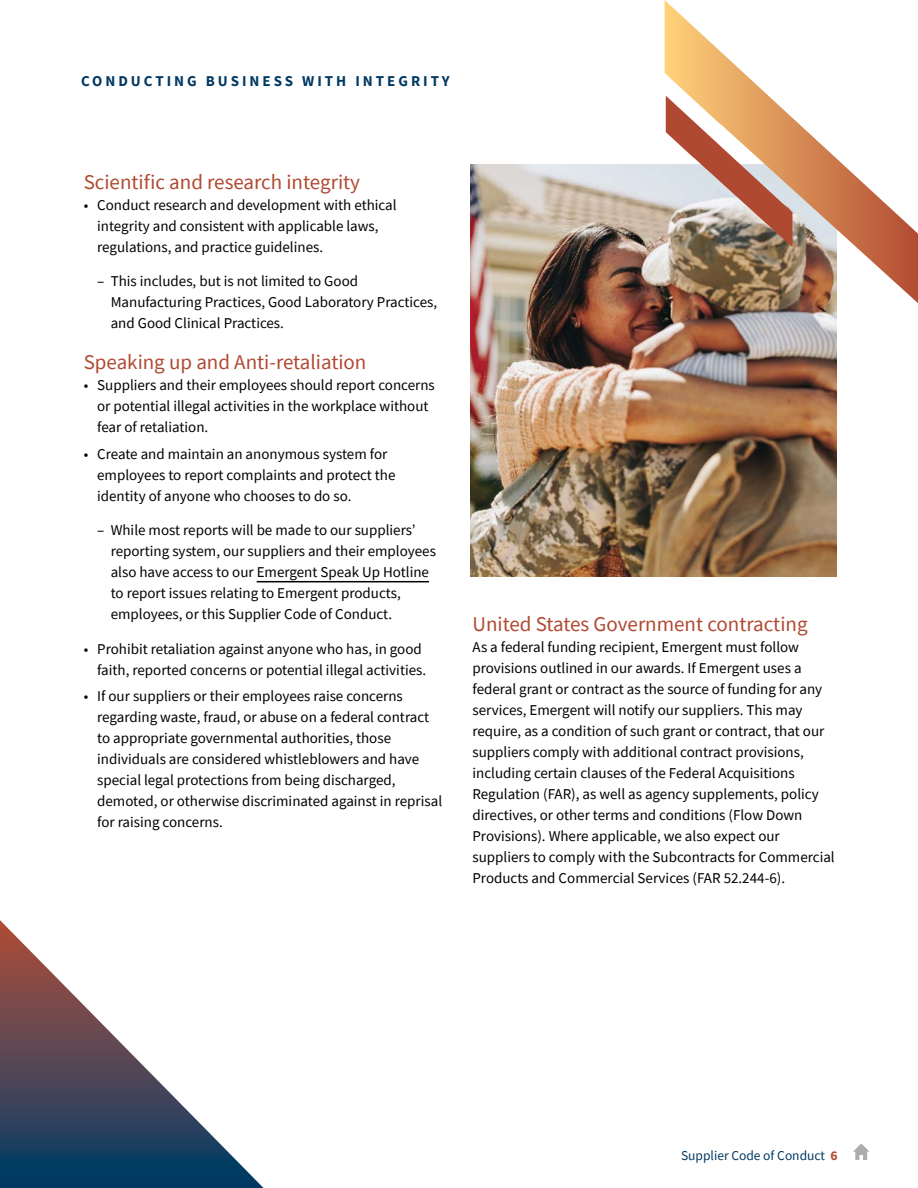
<style>
.page{position:relative;width:918px;height:1188px;background:#fff}
.page>*{position:absolute;margin:0;border:0;box-sizing:border-box;transform-origin:0 0}
.t1{font:21px "Source Sans Pro";color:#b04932}
.t2{font:15px/21px "Source Sans Pro";color:#000}
.t3{font:700 15px "Source Sans Pro";letter-spacing:.2em;color:#003963}
.t4{font:13.5px "Source Sans Pro";color:#003963}
.s1{font-weight:700;color:#b04932}
</style>
<div class="page">
<svg style="left:853px;top:1143px;width:16px;height:17px"></svg>
<img style="left:471px;top:164px;width:366px;height:413px">
<svg style="left:0;top:920px;width:264px;height:268px"></svg>
<hr style="left:257px;top:581px;width:172px;height:1px;background:#000">
<svg style="left:665px;top:0;width:253px;height:303px"></svg>
<svg style="left:666px;top:96px;width:126px;height:151px"></svg>
<p class="t3" style="left:81px;top:71px;width:370px">CONDUCTING BUSINESS WITH INTEGRITY</p>
<h1 class="t1" style="left:84px;top:168px;width:278px">Scientific and research integrity</h1>
<p class="t2" style="left:97px;top:194px;width:301px;text-indent:-14px">• Conduct research and development with ethical integrity and consistent with applicable laws, regulations, and practice guidelines.</p>
<p class="t2" style="left:111px;top:270px;width:328px;text-indent:-14px">– This includes, but is not limited to Good<br>Manufacturing Practices, Good Laboratory Practices, and Good Clinical Practices.</p>
<h1 class="t1" style="left:84px;top:349px;width:284px">Speaking up and Anti-retaliation</h1>
<p class="t2" style="left:97px;top:375px;width:339px;text-indent:-14px">• Suppliers and their employees should report concerns or potential illegal activities in the workplace without fear of retaliation.</p>
<p class="t2" style="left:97px;top:443px;width:300px;text-indent:-14px">• Create and maintain an anonymous system for employees to report complaints and protect the identity of anyone who chooses to do so.</p>
<p class="t2" style="left:111px;top:520px;width:327px;text-indent:-14px">– While most reports will be made to our suppliers’ reporting system, our suppliers and their employees also have access to our Emergent Speak Up Hotline to report issues relating to Emergent products, employees, or this Supplier Code of Conduct.</p>
<p class="t2" style="left:84px;top:638px;width:344px;text-align:right">• Prohibit retaliation against anyone who has, in good faith, reported concerns or potential illegal activities.</p>
<p class="t2" style="left:97px;top:686px;width:346px;text-indent:-14px">• If our suppliers or their employees raise concerns regarding waste, fraud, or abuse on a federal contract to appropriate governmental authorities, those individuals are considered whistleblowers and have special legal protections from being discharged, demoted, or otherwise discriminated against in reprisal for raising concerns.</p>
<h1 class="t1" style="left:472px;top:611px;width:337px">United States Government contracting</h1>
<p class="t2" style="left:472px;top:637px;width:364px">As a federal funding recipient, Emergent must follow provisions outlined in our awards. If Emergent uses a federal grant or contract as the source of funding for any services, Emergent will notify our suppliers. This may require, as a condition of such grant or contract, that our suppliers comply with additional contract provisions, including certain clauses of the Federal Acquisitions Regulation (FAR), as well as agency supplements, policy directives, or other terms and conditions (Flow Down Provisions). Where applicable, we also expect our suppliers to comply with the Subcontracts for Commercial Products and Commercial Services (FAR 52.244-6).</p>
<p class="t4" style="left:681px;top:1147px;width:158px">Supplier Code of Conduct <span class="s1">6</span></p>
</div>
